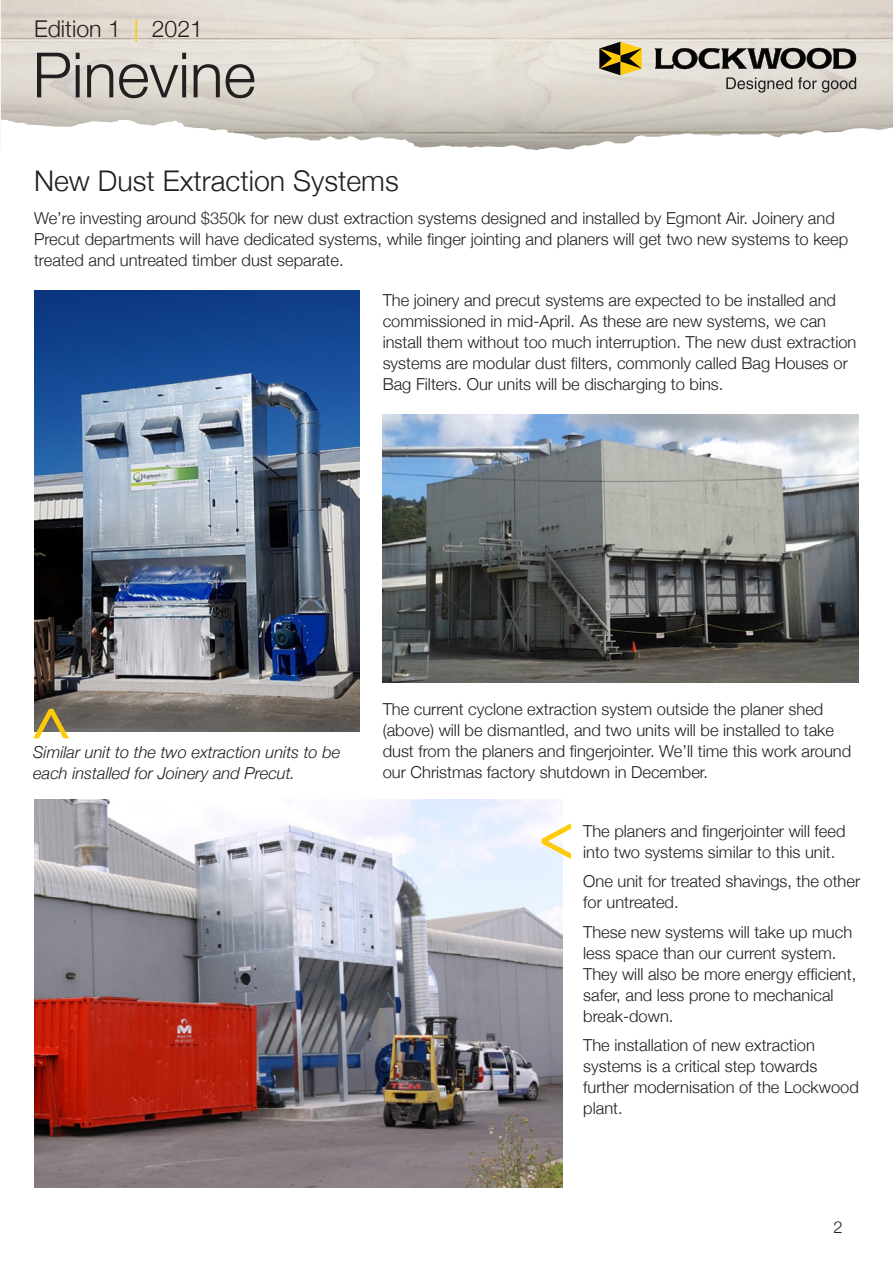
<style>
.page{position:relative;width:893px;height:1263px;background:#fff}
.page>*{position:absolute;margin:0;border:0;box-sizing:border-box;transform-origin:0 0}
.t1{font:300 62.55px "Helvetica Neue";color:#231f20}
.Header1{font:300 28.5px "Helvetica Neue";color:#231f20}
.t2{font:300 23.1px "Helvetica Neue";color:#231f20}
.Body_Copy{font:300 16.5px/21px "Helvetica Neue";color:#231f20}
.Body_Copy-2{font:italic 300 16.5px/21px "Helvetica Neue";color:#231f20}
.s1{font-weight:400;color:#feca0a}
</style>
<div class="page">
<svg style="left:1px;top:119px;width:892px;height:32px"></svg>
<svg style="left:654px;top:48px;width:202px;height:21px;background:#74726d"></svg>
<svg style="left:599px;top:42px;width:43px;height:33px"></svg>
<svg style="left:726px;top:77px;width:66px;height:16px"></svg>
<svg style="left:798px;top:77px;width:58px;height:16px"></svg>
<img style="left:35px;top:290px;width:325px;height:441px">
<img style="left:383px;top:414px;width:475px;height:268px">
<img style="left:35px;top:799px;width:527px;height:389px">
<svg style="left:33px;top:707px;width:37px;height:32px"></svg>
<svg style="left:540px;top:822px;width:31px;height:38px"></svg>
<h3 class="t2" style="left:34px;top:15px;width:171px">Edition 1 <span class="s1">|</span> 2021</h3>
<h1 class="t1" style="left:33px;top:37px;width:225px">Pinevine</h1>
<p class="Header1" style="left:34px;top:164px;width:366px">New Dust Extraction Systems</p>
<p class="Body_Copy" style="left:34px;top:208px;width:816px">We’re investing around $350k for new dust extraction systems designed and installed by Egmont Air. Joinery and<br>Precut departments will have dedicated systems, while finger jointing and planers will get two new systems to keep treated and untreated timber dust separate.</p>
<p class="Body_Copy" style="left:383px;top:290px;width:475px">The joinery and precut systems are expected to be installed and commissioned in mid-April. As these are new systems, we can install them without too much interruption. The new dust extraction systems are modular dust filters, commonly called Bag Houses or Bag Filters. Our units will be discharging to bins.</p>
<p class="Body_Copy-2" style="left:33px;top:742px;width:309px">Similar unit to the two extraction units to be each installed for Joinery and Precut.</p>
<p class="Body_Copy" style="left:383px;top:698px;width:470px">The current cyclone extraction system outside the planer shed (above) will be dismantled, and two units will be installed to take dust from the planers and fingerjointer. We’ll time this work around our Christmas factory shutdown in December.</p>
<p class="Body_Copy" style="left:583px;top:820px;width:264px">The planers and fingerjointer will feed into two systems similar to this unit.</p>
<p class="Body_Copy" style="left:583px;top:870px;width:278px">One unit for treated shavings, the other for untreated.</p>
<p class="Body_Copy" style="left:583px;top:921px;width:274px">These new systems will take up much less space than our current system.<br>They will also be more energy efficient, safer, and less prone to mechanical break-down.</p>
<p class="Body_Copy" style="left:583px;top:1034px;width:277px">The installation of new extraction systems is a critical step towards further modernisation of the Lockwood plant.</p>
<p class="Body_Copy" style="left:833px;top:1216px;width:11px">2</p>
</div>
